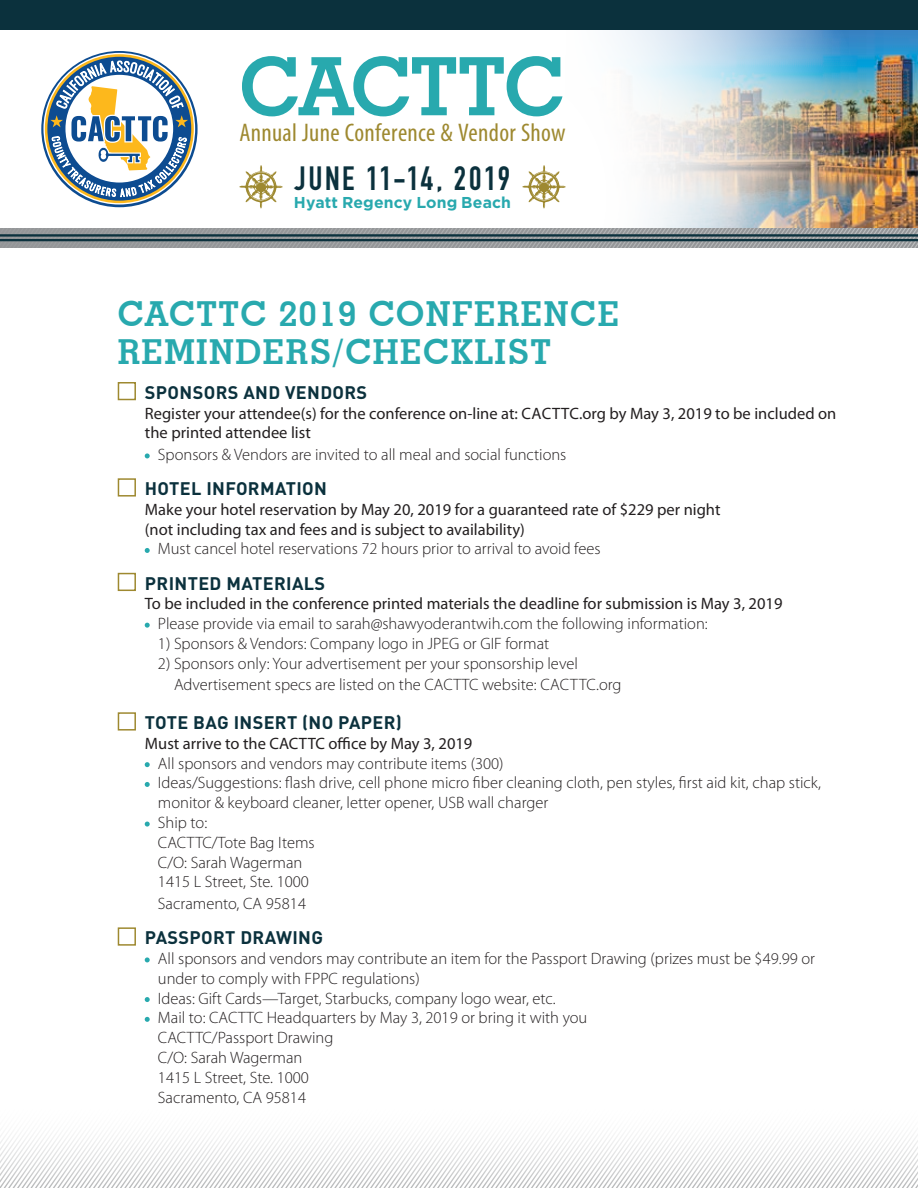
<style>
.page{position:relative;width:918px;height:1188px;background:#fff}
.page>*{position:absolute;margin:0;border:0;box-sizing:border-box;transform-origin:0 0}
.t1{font:700 80.7px "Geometric Slab 703 BT";letter-spacing:-.025em;color:#28a9ae}
.t2{font:700 34.5px/37.2px "Geometric Slab 703 BT";letter-spacing:.04em;color:#28a9ae}
.t3{font:700 33.15px "DIN Condensed";letter-spacing:.075em;color:#0b313d}
.t4{font:condensed 25.5px "Myriad Pro";letter-spacing:.015em;color:#9e8930}
.t5{font:700 18px "DIN";letter-spacing:.02em;color:#0b313d}
.t6{font:300 16.5px/19.8px "Myriad Pro";color:#231f20}
.t7{font:16.5px/19.8px "Myriad Pro";color:#231f20}
.t8{font:700 15.75px "Gotham";letter-spacing:.01em;color:#28a9ae}
</style>
<div class="page">
<img style="left:877px;top:30px;width:41px;height:198px">
<svg style="left:54px;top:30px;width:823px;height:562px"></svg>
<svg style="left:0;top:228px;width:918px;height:19px;background:#989b9d"></svg>
<hr style="left:0;top:234px;width:918px;height:3px;background:#0b313d">
<hr style="left:0;top:239px;width:918px;height:2px;background:#0b313d">
<div style="left:0;top:0;width:918px;height:30px;background:#0b313d"></div>
<svg style="left:0;top:1134px;width:918px;height:54px"></svg>
<svg style="left:239px;top:165px;width:44px;height:44px"></svg>
<svg style="left:522px;top:165px;width:44px;height:44px"></svg>
<svg style="left:41px;top:51px;width:157px;height:156px;background:#818f88"></svg>
<svg style="left:50px;top:60px;width:138px;height:137px"></svg>
<div style="left:118px;top:382px;width:18px;height:18px;border:2px solid #9e8930"></div>
<svg style="left:145px;top:453px;width:5px;height:5px"></svg>
<div style="left:118px;top:478px;width:18px;height:19px;border:2px solid #9e8930"></div>
<svg style="left:145px;top:548px;width:5px;height:5px"></svg>
<div style="left:118px;top:573px;width:18px;height:18px;border:2px solid #9e8930"></div>
<svg style="left:145px;top:623px;width:5px;height:5px"></svg>
<div style="left:118px;top:712px;width:18px;height:19px;border:2px solid #9e8930"></div>
<svg style="left:145px;top:762px;width:5px;height:5px"></svg>
<svg style="left:145px;top:782px;width:5px;height:5px"></svg>
<svg style="left:145px;top:822px;width:5px;height:5px"></svg>
<div style="left:118px;top:927px;width:18px;height:19px;border:2px solid #9e8930"></div>
<svg style="left:145px;top:957px;width:5px;height:5px"></svg>
<svg style="left:145px;top:997px;width:5px;height:5px"></svg>
<svg style="left:145px;top:1017px;width:5px;height:5px"></svg>
<h1 class="t1" style="left:239px;top:38px;width:327px">CACTTC</h1>
<h3 class="t4" style="left:239px;top:118px;width:328px">Annual June Conference &amp; Vendor Show</h3>
<h3 class="t3" style="left:295px;top:156px;width:217px">JUNE 11-14, 2019</h3>
<p class="t8" style="left:294px;top:194px;width:219px">Hyatt Regency Long Beach</p>
<h2 class="t2" style="left:118px;top:295px;width:503px">CACTTC 2019 CONFERENCE<br>REMINDERS/CHECKLIST</h2>
<p class="t5" style="left:145px;top:380px;width:224px">SPONSORS AND VENDORS</p>
<p class="t7" style="left:145px;top:403px;width:693px">Register your attendee(s) for the conference on-line at: CACTTC.org by May 3, 2019 to be included on the printed attendee list</p>
<p class="t6" style="left:158px;top:445px;width:410px">Sponsors &amp; Vendors are invited to all meal and social functions</p>
<p class="t5" style="left:145px;top:477px;width:184px">HOTEL INFORMATION</p>
<p class="t7" style="left:145px;top:499px;width:577px">Make your hotel reservation by May 20, 2019 for a guaranteed rate of $229 per night (not including tax and fees and is subject to availability)</p>
<p class="t6" style="left:158px;top:539px;width:444px">Must cancel hotel reservations 72 hours prior to arrival to avoid fees</p>
<p class="t5" style="left:145px;top:571px;width:182px">PRINTED MATERIALS</p>
<p class="t7" style="left:145px;top:594px;width:639px">To be included in the conference printed materials the deadline for submission is May 3, 2019</p>
<p class="t6" style="left:158px;top:614px;width:551px">Please provide via email to sarah@shawyoderantwih.com the following information:</p>
<p class="t6" style="left:158px;top:634px;width:393px">1) Sponsors &amp; Vendors: Company logo in JPEG or GIF format</p>
<p class="t6" style="left:174px;top:653px;width:449px;line-height:21.6px;text-indent:-16px">2) Sponsors only: Your advertisement per your sponsorship level<br>Advertisement specs are listed on the CACTTC website: CACTTC.org</p>
<p class="t5" style="left:145px;top:711px;width:259px">TOTE BAG INSERT (NO PAPER)</p>
<p class="t7" style="left:145px;top:733px;width:329px">Must arrive to the CACTTC office by May 3, 2019</p>
<p class="t6" style="left:158px;top:754px;width:665px">All sponsors and vendors may contribute items (300)<br>Ideas/Suggestions: flash drive, cell phone micro fiber cleaning cloth, pen styles, first aid kit, chap stick, monitor &amp; keyboard cleaner, letter opener, USB wall charger<br>Ship to:<br>CACTTC/Tote Bag Items<br>C/O: Sarah Wagerman<br>1415 L Street, Ste. 1000</p>
<p class="t6" style="left:158px;top:894px;width:150px">Sacramento, CA 95814</p>
<p class="t5" style="left:145px;top:926px;width:180px">PASSPORT DRAWING</p>
<p class="t6" style="left:158px;top:949px;width:659px">All sponsors and vendors may contribute an item for the Passport Drawing (prizes must be $49.99 or under to comply with FPPC regulations)<br>Ideas: Gift Cards—Target, Starbucks, company logo wear, etc.<br>Mail to: CACTTC Headquarters by May 3, 2019 or bring it with you<br>CACTTC/Passport Drawing<br>C/O: Sarah Wagerman<br>1415 L Street, Ste. 1000<br>Sacramento, CA 95814</p>
</div>
